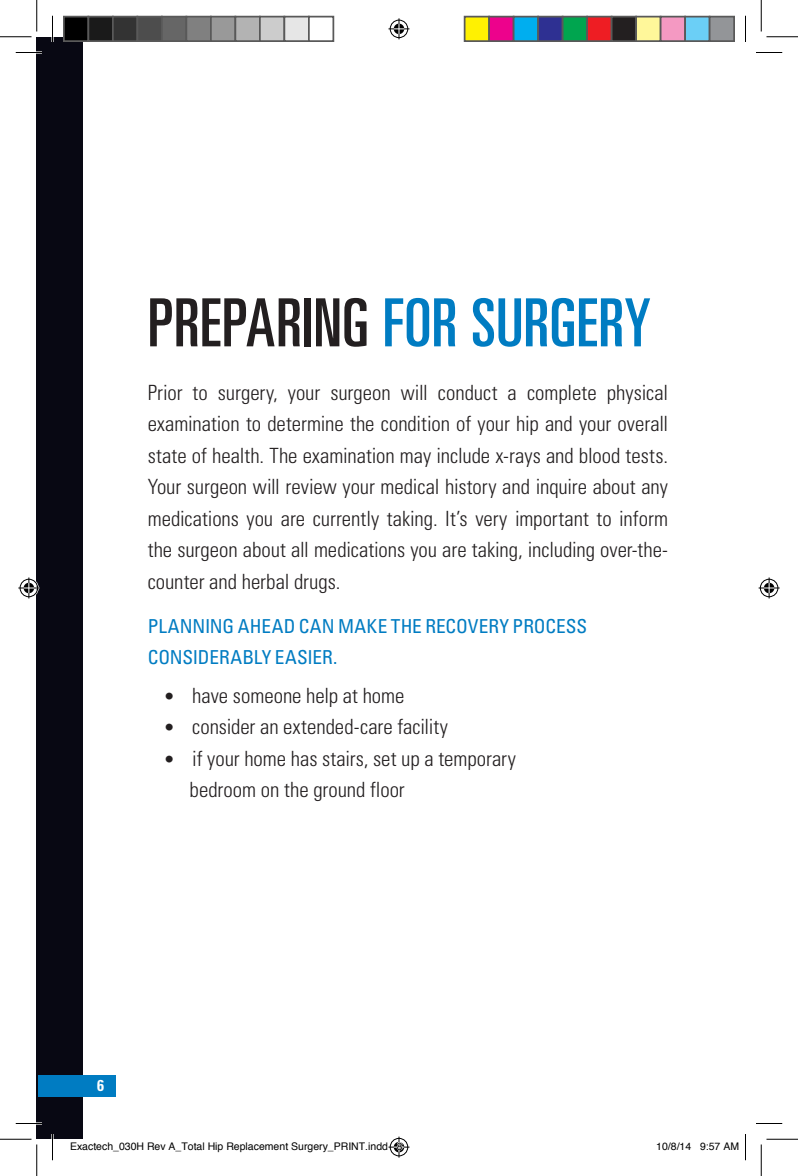
<style>
.page{position:relative;width:798px;height:1176px;background:#fff}
.page>*{position:absolute;margin:0;border:0;box-sizing:border-box;transform-origin:0 0}
._2nd_Headline{font:ultra-condensed 66.5px "Univers LT Std";color:#007cc2}
.Body_Copy{font:300 condensed 21px/31.5px "Univers LT Std";color:#231f20;text-align:justify}
.Body_Copy-2{font:condensed 19.25px/31.5px "Univers LT Std";color:#007cc2}
.Body_Copy-3{font:700 condensed 15.75px "Univers LT Std";color:#fff}
.t1{font:10.5px "Helvetica";color:#000}
.s1{color:#231f20}
.s2{font-size:19.25px}
</style>
<div class="page">
<div style="left:37px;top:37px;width:46px;height:1102px;background:#080813"></div>
<div style="left:38px;top:1075px;width:78px;height:22px;background:#007cc2"></div>
<hr style="left:16px;top:51px;width:26px;height:3px;background:#fff">
<hr style="left:16px;top:1122px;width:26px;height:3px;background:#fff">
<hr style="left:51px;top:16px;width:3px;height:26px;background:#fff">
<hr style="left:51px;top:1134px;width:3px;height:26px;background:#fff">
<svg style="left:16px;top:52px;width:26px;height:1px"></svg>
<svg style="left:756px;top:52px;width:26px;height:1px"></svg>
<svg style="left:16px;top:1123px;width:26px;height:1px"></svg>
<svg style="left:756px;top:1123px;width:26px;height:1px"></svg>
<svg style="left:52px;top:16px;width:1px;height:26px"></svg>
<svg style="left:52px;top:1134px;width:1px;height:26px"></svg>
<svg style="left:745px;top:16px;width:1px;height:26px"></svg>
<svg style="left:745px;top:1134px;width:1px;height:26px"></svg>
<hr style="left:0;top:36px;width:32px;height:1px;background:#000">
<hr style="left:766px;top:36px;width:32px;height:1px;background:#000">
<hr style="left:0;top:1139px;width:32px;height:1px;background:#000">
<hr style="left:766px;top:1139px;width:32px;height:1px;background:#000">
<hr style="left:36px;top:0;width:1px;height:32px;background:#000">
<hr style="left:36px;top:1144px;width:1px;height:32px;background:#000">
<hr style="left:761px;top:0;width:1px;height:32px;background:#000">
<hr style="left:761px;top:1144px;width:1px;height:32px;background:#000">
<svg style="left:388px;top:18px;width:22px;height:21px"></svg>
<svg style="left:18px;top:578px;width:21px;height:20px"></svg>
<svg style="left:759px;top:578px;width:21px;height:20px"></svg>
<div style="left:64px;top:17px;width:24px;height:24px;background:#000"></div>
<div style="left:63px;top:16px;width:26px;height:26px;border:2px solid #595959"></div>
<div style="left:88px;top:17px;width:25px;height:24px;background:#1a1a1a"></div>
<div style="left:88px;top:16px;width:26px;height:26px;border:2px solid #595959"></div>
<div style="left:113px;top:17px;width:24px;height:24px;background:#333"></div>
<div style="left:112px;top:16px;width:26px;height:26px;border:2px solid #595959"></div>
<div style="left:137px;top:17px;width:25px;height:24px;background:#4d4d4d"></div>
<div style="left:136px;top:16px;width:27px;height:26px;border:2px solid #595959"></div>
<div style="left:162px;top:17px;width:24px;height:24px;background:#666"></div>
<div style="left:161px;top:16px;width:26px;height:26px;border:2px solid #595959"></div>
<div style="left:186px;top:17px;width:25px;height:24px;background:#808080"></div>
<div style="left:186px;top:16px;width:26px;height:26px;border:2px solid #595959"></div>
<div style="left:211px;top:17px;width:24px;height:24px;background:#999"></div>
<div style="left:210px;top:16px;width:26px;height:26px;border:2px solid #595959"></div>
<div style="left:235px;top:17px;width:25px;height:24px;background:#b3b3b3"></div>
<div style="left:234px;top:16px;width:27px;height:26px;border:2px solid #595959"></div>
<div style="left:260px;top:17px;width:24px;height:24px;background:#ccc"></div>
<div style="left:259px;top:16px;width:26px;height:26px;border:2px solid #595959"></div>
<div style="left:284px;top:17px;width:25px;height:24px;background:#e6e6e6"></div>
<div style="left:284px;top:16px;width:26px;height:26px;border:2px solid #595959"></div>
<div style="left:308px;top:16px;width:26px;height:26px;border:2px solid #595959"></div>
<div style="left:465px;top:17px;width:24px;height:24px;background:#fff101"></div>
<div style="left:464px;top:16px;width:26px;height:26px;border:2px solid #595959"></div>
<div style="left:489px;top:17px;width:25px;height:24px;background:#ed028c"></div>
<div style="left:488px;top:16px;width:26px;height:26px;border:2px solid #595959"></div>
<div style="left:514px;top:17px;width:24px;height:24px;background:#00aeef"></div>
<div style="left:513px;top:16px;width:26px;height:26px;border:2px solid #595959"></div>
<div style="left:538px;top:17px;width:25px;height:24px;background:#2e3092"></div>
<div style="left:537px;top:16px;width:27px;height:26px;border:2px solid #595959"></div>
<div style="left:563px;top:17px;width:24px;height:24px;background:#00a54f"></div>
<div style="left:562px;top:16px;width:26px;height:26px;border:2px solid #595959"></div>
<div style="left:587px;top:17px;width:25px;height:24px;background:#ee1d23"></div>
<div style="left:586px;top:16px;width:26px;height:26px;border:2px solid #595959"></div>
<div style="left:612px;top:17px;width:24px;height:24px;background:#231f20"></div>
<div style="left:611px;top:16px;width:26px;height:26px;border:2px solid #595959"></div>
<div style="left:636px;top:17px;width:25px;height:24px;background:#fff79a"></div>
<div style="left:635px;top:16px;width:27px;height:26px;border:2px solid #595959"></div>
<div style="left:661px;top:17px;width:24px;height:24px;background:#f499c2"></div>
<div style="left:660px;top:16px;width:26px;height:26px;border:2px solid #595959"></div>
<div style="left:685px;top:17px;width:25px;height:24px;background:#6bcff6"></div>
<div style="left:684px;top:16px;width:26px;height:26px;border:2px solid #595959"></div>
<div style="left:710px;top:17px;width:24px;height:24px;background:#939598"></div>
<div style="left:709px;top:16px;width:26px;height:26px;border:2px solid #595959"></div>
<svg style="left:388px;top:1137px;width:22px;height:21px"></svg>
<p class="_2nd_Headline" style="left:148px;top:285px;width:505px"><span class="s1">PREPARING</span> FOR SURGERY</p>
<p class="Body_Copy" style="left:148px;top:376px;width:522px">Prior to surgery, your surgeon will conduct a complete physical examination to determine the condition of your hip and your overall state of health. The examination may include x-rays and blood tests.<br>Your surgeon will review your medical history and inquire about any medications you are currently taking. It’s very important to inform the surgeon about all medications you are taking, including over-the&shy;counter and herbal drugs.</p>
<p class="Body_Copy-2" style="left:148px;top:610px;width:441px">PLANNING AHEAD CAN MAKE THE RECOVERY PROCESS<br>CONSIDERABLY EASIER.</p>
<p class="Body_Copy" style="left:163px;top:680px;width:243px"><span class="s2">•</span> have someone help at home</p>
<p class="Body_Copy" style="left:163px;top:711px;width:286px"><span class="s2">•</span> consider an extended-care facility</p>
<p class="Body_Copy" style="left:190px;top:743px;width:328px;text-indent:-26px"><span class="s2">•</span> if your home has stairs, set up a temporary bedroom on the ground floor</p>
<p class="Body_Copy-3" style="left:97px;top:1076px;width:8px">6</p>
<p class="t1" style="left:70px;top:1138px;width:334px">Exactech_030H Rev A_Total Hip Replacement Surgery_PRINT.indd 8</p>
<p class="t1" style="left:656px;top:1138px;width:84px">10/8/14 9:57 AM</p>
</div>
